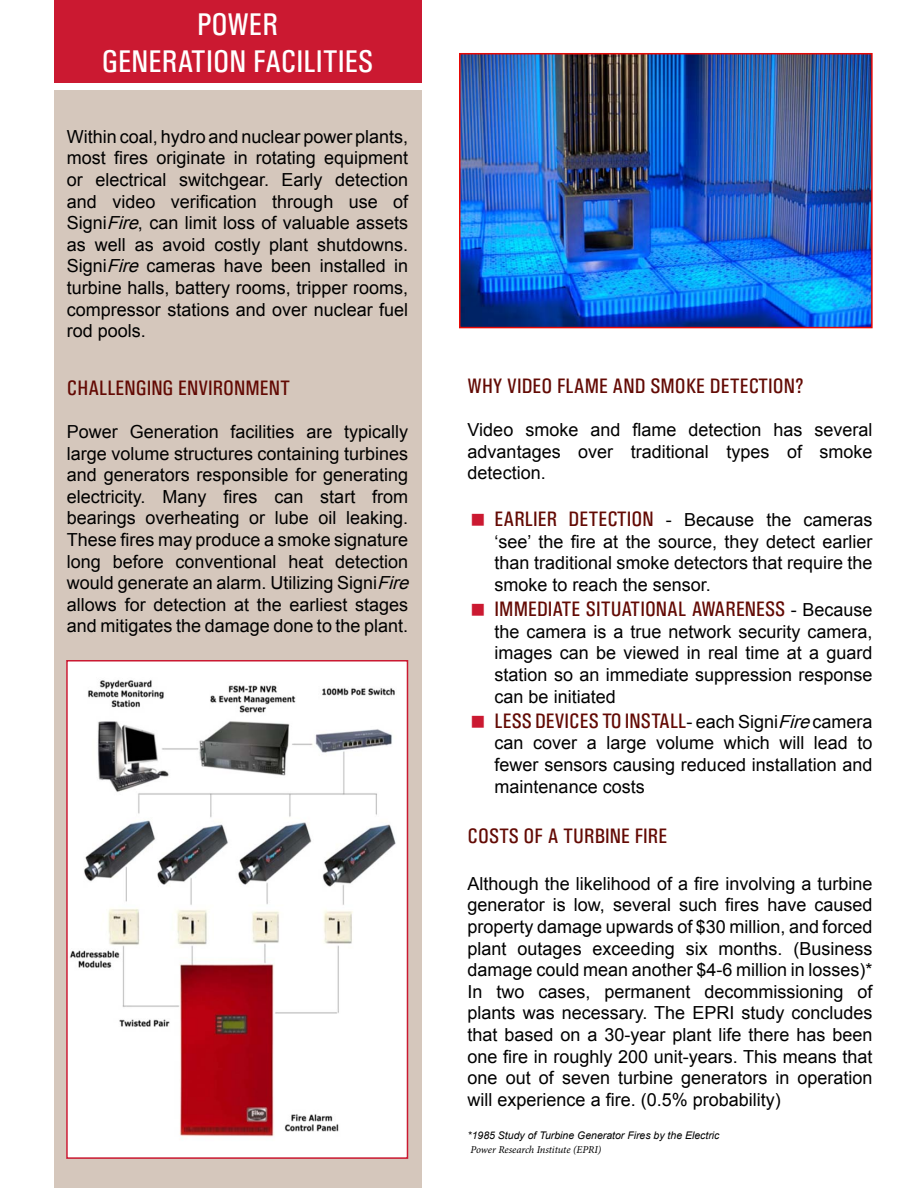
<style>
.page{position:relative;width:918px;height:1188px;background:#fff}
.page>*{position:absolute;margin:0;border:0;box-sizing:border-box;transform-origin:0 0}
.t1{font:31.5px/37.8px "Univers Condensed";color:#fff;text-align:center}
.t2{font:21px "Univers Condensed";color:#630a04}
.t3{font:18px/21.6px "Arial";color:#000;text-align:justify}
.t4{font:italic 10.5px "Arial";color:#000}
.t5{font:italic 10.5px "Minion Pro";letter-spacing:-.01em;color:#000}
.s1{font-style:italic}
.s2{font-family:"Univers Condensed";font-size:21px;color:#630a04}
.s3{font-family:"Arial";font-size:18px;color:#000}
.s4{font-family:"Arial";font-style:italic;font-size:18px;color:#000}
</style>
<div class="page">
<div style="left:54px;top:0;width:367px;height:83px;background:#cb1931"></div>
<div style="left:54px;top:90px;width:367px;height:1098px;background:#d5c7bc"></div>
<img style="left:69px;top:663px;width:336px;height:493px">
<div style="left:66px;top:660px;width:342px;height:499px;border:2px solid #cb1931"></div>
<img style="left:462px;top:56px;width:408px;height:269px">
<div style="left:459px;top:53px;width:414px;height:275px;border:2px solid #e60805"></div>
<h1 class="t1" style="left:102px;top:5px;width:273px">POWER<br>GENERATION FACILITIES</h1>
<p class="t3" style="left:67px;top:126px;width:343px">Within coal, hydro and nuclear power plants, most fires originate in rotating equipment or electrical switchgear. Early detection and video verification through use of Signi<span class="s1">Fire</span>, can limit loss of valuable assets as well as avoid costly plant shutdowns.<br>Signi<span class="s1">Fire</span> cameras have been installed in turbine halls, battery rooms, tripper rooms, compressor stations and over nuclear fuel rod pools.</p>
<p class="t2" style="left:67px;top:375px;width:225px">CHALLENGING ENVIRONMENT</p>
<p class="t3" style="left:67px;top:421px;width:349px;text-align:left">Power Generation facilities are typically large volume structures containing turbines and generators responsible for generating electricity. Many fires can start from bearings overheating or lube oil leaking.<br>These fires may produce a smoke signature long before conventional heat detection would generate an alarm. Utilizing Signi<span class="s1">Fire </span>allows for detection at the earliest stages and mitigates the damage done to the plant.</p>
<p class="t2" style="left:468px;top:373px;width:338px">WHY VIDEO FLAME AND SMOKE DETECTION?</p>
<p class="t3" style="left:468px;top:419px;width:406px">Video smoke and flame detection has several advantages over traditional types of smoke detection.</p>
<p class="t3" style="left:495px;top:509px;width:379px"><span class="s2">EARLIER DETECTION</span> - Because the cameras ‘see’ the fire at the source, they detect earlier than traditional smoke detectors that require the smoke to reach the sensor.</p>
<p class="t2" style="left:495px;top:597px;width:379px">IMMEDIATE SITUATIONAL AWARENESS <span class="s3">- Because</span></p>
<p class="t3" style="left:495px;top:621px;width:379px">the camera is a true network security camera, images can be viewed in real time at a guard station so an immediate suppression response can be initiated</p>
<p class="t2" style="left:495px;top:708px;width:379px">LESS DEVICES TO INSTALL<span class="s3">- each Signi</span><span class="s4">Fire</span><span class="s3">camera</span></p>
<p class="t3" style="left:495px;top:732px;width:379px">can cover a large volume which will lead to fewer sensors causing reduced installation and maintenance costs</p>
<p class="t2" style="left:468px;top:823px;width:201px">COSTS OF A TURBINE FIRE</p>
<p class="t3" style="left:468px;top:873px;width:407px">Although the likelihood of a fire involving a turbine generator is low, several such fires have caused property damage upwards of $30 million, and forced plant outages exceeding six months. (Business damage could mean another $4-6 million in losses)* In two cases, permanent decommissioning of plants was necessary. The EPRI study concludes that based on a 30-year plant life there has been one fire in roughly 200 unit-years. This means that one out of seven turbine generators in operation will experience a fire. (0.5% probability)</p>
<p class="t4" style="left:468px;top:1128px;width:253px">*1985 Study of Turbine Generator Fires by the Electric</p>
<p class="t5" style="left:471px;top:1143px;width:132px">Power Research Institute (EPRI)</p>
</div>
